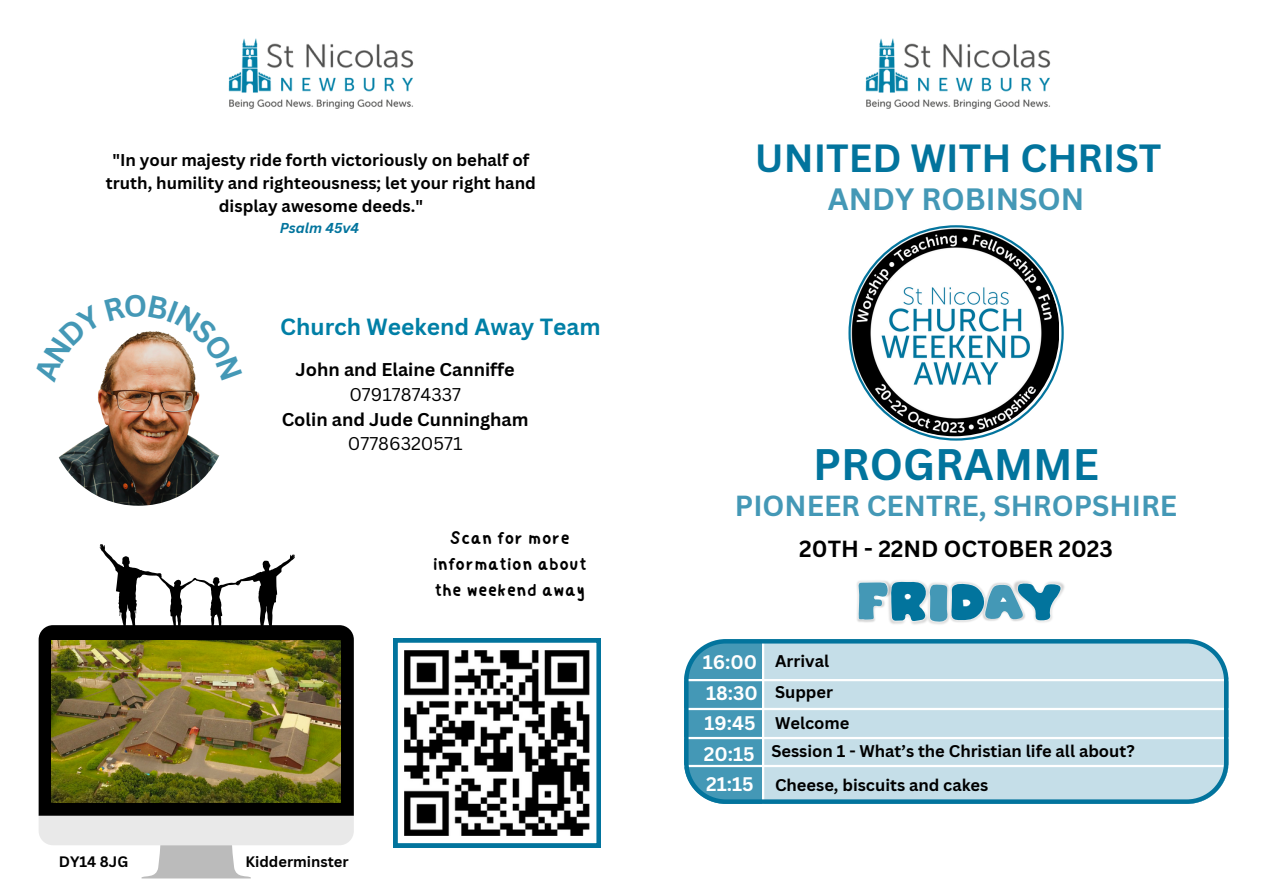
<style>
.page{position:relative;width:1263px;height:894px;background:#fff}
.page>*{position:absolute;margin:0;border:0;box-sizing:border-box;transform-origin:0 0}
.t1{font:700 42.9px "Canva Sans";color:#02749d}
.t2{font:700 38.25px "Canva Sans";color:#02749d}
.t3{font:700 30px "Canva Sans";color:#4498b6}
.t4{font:700 28.2px "Canva Sans";color:#4498b6}
.t5{font:700 22.8px "Canva Sans";color:#007fa6}
.t6{font:700 22.65px "Canva Sans";color:#000}
.t7{font:19.2px/26.4px "happy";color:#000;text-align:center}
.t8{font:700 19.2px "Canva Sans";color:#fff}
.t9{font:700 18px "Canva Sans";color:#000}
.t10{font:18px "Canva Sans";color:#000}
.t11{font:700 16.65px/23px "Canva Sans";color:#000;text-align:center}
.t12{font:700 16.5px "Canva Sans";color:#000}
.t13{font:700 14.7px "Canva Sans";color:#000}
.t14{font:italic 700 13.95px "Canva Sans";color:#02749d}
</style>
<div class="page">
<img style="left:865px;top:38px;width:186px;height:71px">
<svg style="left:393px;top:638px;width:208px;height:209px"></svg>
<img style="left:956px;top:621px;width:15px;height:1px">
<img style="left:857px;top:582px;width:17px;height:41px">
<img style="left:935px;top:621px;width:21px;height:4px">
<img style="left:890px;top:621px;width:45px;height:4px">
<img style="left:1020px;top:580px;width:45px;height:42px">
<svg style="left:858px;top:581px;width:203px;height:40px"></svg>
<svg style="left:848px;top:225px;width:216px;height:215px"></svg>
<img style="left:228px;top:38px;width:186px;height:71px">
<svg style="left:39px;top:625px;width:315px;height:190px;background:#090904"></svg>
<svg style="left:39px;top:815px;width:315px;height:63px"></svg>
<img style="left:52px;top:640px;width:288px;height:161px">
<svg style="left:684px;top:639px;width:544px;height:164px;background:#aed1df"></svg>
<img style="left:48px;top:325px;width:181px;height:180px;border-radius:50%">
<svg style="left:99px;top:544px;width:198px;height:90px"></svg>
<img style="left:404px;top:650px;width:186px;height:185px">
<svg style="left:54px;top:325px;width:169px;height:58px"></svg>
<p class="t11" style="left:106px;top:148px;width:431px">"In your majesty ride forth victoriously on behalf of truth, humility and righteousness; let your right hand display awesome deeds."</p>
<p class="t14" style="left:280px;top:218px;width:81px">Psalm 45v4</p>
<p class="t5" style="left:280px;top:310px;width:322px">Church Weekend Away Team</p>
<p class="t9" style="left:296px;top:357px;width:221px">John and Elaine Canniffe</p>
<p class="t10" style="left:349px;top:381px;width:113px">07917874337</p>
<p class="t9" style="left:282px;top:406px;width:248px">Colin and Jude Cunningham</p>
<p class="t10" style="left:348px;top:431px;width:116px">07786320571</p>
<p class="t7" style="left:433px;top:521px;width:156px">Scan for more information about the weekend away</p>
<p class="t13" style="left:59px;top:850px;width:71px">DY14 8JG</p>
<p class="t13" style="left:245px;top:850px;width:105px">Kidderminster</p>
<p class="t2" style="left:755px;top:131px;width:408px">UNITED WITH CHRIST</p>
<p class="t3" style="left:828px;top:177px;width:258px">ANDY ROBINSON</p>
<p class="t1" style="left:813px;top:434px;width:287px">PROGRAMME</p>
<p class="t4" style="left:735px;top:486px;width:444px">PIONEER CENTRE, SHROPSHIRE</p>
<p class="t6" style="left:799px;top:532px;width:315px">20TH - 22ND OCTOBER 2023</p>
<p class="t8" style="left:703px;top:648px;width:56px">16:00</p>
<p class="t8" style="left:706px;top:679px;width:53px">18:30</p>
<p class="t8" style="left:704px;top:709px;width:53px">19:45</p>
<p class="t8" style="left:704px;top:740px;width:52px">20:15</p>
<p class="t8" style="left:706px;top:770px;width:49px">21:15</p>
<p class="t12" style="left:775px;top:649px;width:56px">Arrival</p>
<p class="t12" style="left:775px;top:680px;width:60px">Supper</p>
<p class="t12" style="left:775px;top:711px;width:76px">Welcome</p>
<p class="t12" style="left:771px;top:739px;width:365px">Session 1 - What’s the Christian life all about?</p>
<p class="t12" style="left:775px;top:773px;width:215px">Cheese, biscuits and cakes</p>
</div>
